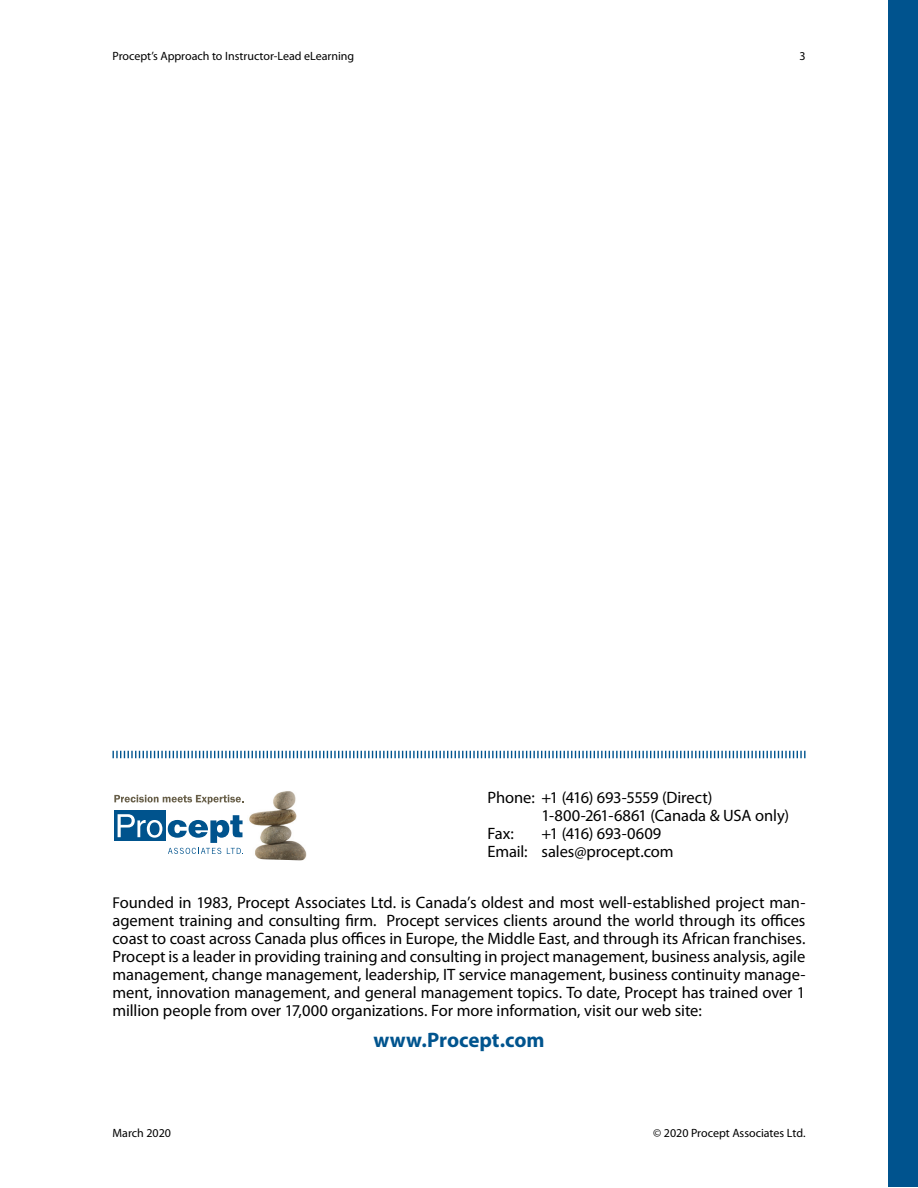
<style>
.page{position:relative;width:918px;height:1188px;background:#fff}
.page>*{position:absolute;margin:0;border:0;box-sizing:border-box;transform-origin:0 0}
.Paragraph_Style_1{font:700 21px "Myriad Pro";color:#00548e}
.Paragraph_Style_1-2{font:16.5px/18px "Myriad Pro";letter-spacing:-.005em;color:#000;text-align:justify}
.t1{font:12px "Myriad Pro";color:#000}
.s1{font-size:15.75px}
</style>
<div class="page">
<div style="left:888px;top:0;width:30px;height:1186px;background:#00538e"></div>
<svg style="left:112px;top:751px;width:694px;height:7px"></svg>
<img style="left:251px;top:791px;width:46px;height:24px">
<div style="left:114px;top:811px;width:51px;height:30px;background:#00538d"></div>
<svg style="left:118px;top:814px;width:44px;height:24px"></svg>
<svg style="left:114px;top:795px;width:130px;height:9px"></svg>
<svg style="left:168px;top:815px;width:139px;height:46px"></svg>
<p class="t1" style="left:112px;top:49px;width:243px">Procept’s Approach to Instructor-Lead eLearning</p>
<p class="t1" style="left:799px;top:49px;width:8px">3</p>
<p class="Paragraph_Style_1-2" style="left:488px;top:788px;width:226px">Phone: +1 (416) 693-5559 (Direct)</p>
<p class="Paragraph_Style_1-2" style="left:542px;top:806px;width:249px">1-800-261-6861 (Canada &amp; USA only)</p>
<p class="Paragraph_Style_1-2" style="left:488px;top:824px;width:28px">Fax:</p>
<p class="Paragraph_Style_1-2" style="left:542px;top:824px;width:121px">+1 (416) 693-0609</p>
<p class="Paragraph_Style_1-2" style="left:488px;top:842px;width:188px">Email: sales@procept.com</p>
<p class="Paragraph_Style_1-2" style="left:112px;top:893px;width:694px"><span class="s1">F</span>ounded in 1983, Procept Associates Ltd. is Canada’s oldest and most well-established project man&shy;agement training and consulting firm. Procept services clients around the world through its offices coast to coast across Canada plus offices in Europe, the Middle East, and through its African franchises.<br>Procept is a leader in providing training and consulting in project management, business analysis, agile management, change management, leadership, IT service management, business continuity manage&shy;ment, innovation management, and general management topics. To date, Procept has trained over 1 million people from over 17,000 organizations. For more information, visit our web site:</p>
<p class="Paragraph_Style_1" style="left:373px;top:1027px;width:173px">www.Procept.com</p>
<p class="t1" style="left:112px;top:1126px;width:60px">March 2020</p>
<p class="t1" style="left:653px;top:1126px;width:154px">© 2020 Procept Associates Ltd.</p>
</div>
